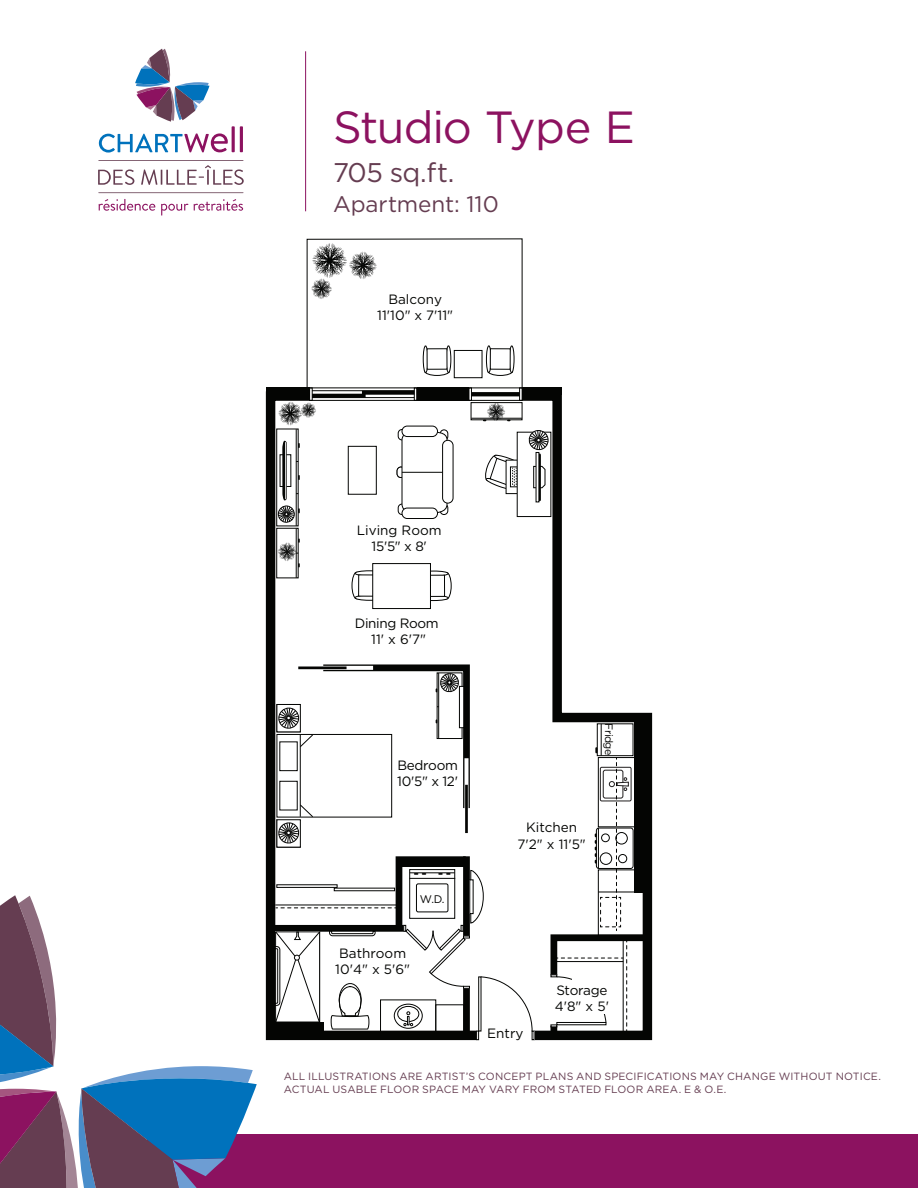
<style>
.page{position:relative;width:918px;height:1188px;background:#fff}
.page>*{position:absolute;margin:0;border:0;box-sizing:border-box;transform-origin:0 0}
.t1{font:45px "Gotham HTF";letter-spacing:-.025em;color:#8c1260}
.t2{font:27px "Gotham HTF";letter-spacing:-.025em;color:#653d51}
.t3{font:22.5px "Gotham HTF";color:#653d51}
.t4{font:13.5px/16.2px "Gotham HTF";color:#040503;text-align:center}
.t5{font:13.5px/16.2px "Gotham HTF";letter-spacing:-.025em;color:#040503;text-align:center}
.t6{font:11.1px "Gotham HTF";color:#050504}
.t7{font:10.8px "Gotham HTF";letter-spacing:-.05em;color:#040503}
.t8{font:10.5px/13.5px "Gotham HTF";letter-spacing:.015em;color:#653d51}
</style>
<div class="page">
<svg style="left:265px;top:391px;width:214px;height:650px"></svg>
<svg style="left:531px;top:395px;width:122px;height:646px"></svg>
<div style="left:266px;top:387px;width:43px;height:8px;background:#040503"></div>
<div style="left:522px;top:387px;width:40px;height:8px;background:#040503"></div>
<div style="left:276px;top:429px;width:23px;height:97px;border:1px solid #040503"></div>
<hr style="left:296px;top:429px;width:1px;height:97px;background:#040503">
<div style="left:276px;top:528px;width:23px;height:50px;border:1px solid #040503"></div>
<hr style="left:296px;top:528px;width:1px;height:50px;background:#040503">
<svg style="left:278px;top:539px;width:22px;height:28px"></svg>
<div style="left:597px;top:723px;width:36px;height:33px;border:1px solid #040503"></div>
<hr style="left:601px;top:724px;width:1px;height:32px;background:#040503">
<div style="left:352px;top:572px;width:9px;height:27px;background:#2d2d2c;border-radius:50%"></div>
<div style="left:355px;top:571px;width:29px;height:5px;background:#fff;border-radius:50%"></div>
<div style="left:355px;top:570px;width:29px;height:6px;border:1px solid #040503;border-radius:50%"></div>
<div style="left:441px;top:572px;width:11px;height:27px;border:1px solid #040503;border-radius:50%"></div>
<div style="left:420px;top:571px;width:28px;height:5px;background:#fff;border-radius:50%"></div>
<div style="left:419px;top:571px;width:29px;height:6px;border:1px solid #040503;border-radius:50%"></div>
<div style="left:373px;top:564px;width:57px;height:45px;background:#fff"></div>
<div style="left:372px;top:563px;width:59px;height:46px;border:1px solid #040503"></div>
<svg style="left:278px;top:238px;width:271px;height:285px"></svg>
<div style="left:414px;top:387px;width:3px;height:14px;border:1px solid #040503"></div>
<div style="left:309px;top:387px;width:108px;height:14px;border:1px solid #040503"></div>
<hr style="left:312px;top:394px;width:54px;height:4px;background:#040503">
<svg style="left:362px;top:391px;width:52px;height:4px"></svg>
<hr style="left:312px;top:397px;width:102px;height:1px;background:#040503">
<hr style="left:312px;top:390px;width:102px;height:1px;background:#040503">
<svg style="left:547px;top:758px;width:103px;height:274px"></svg>
<svg style="left:274px;top:574px;width:261px;height:466px"></svg>
<div style="left:276px;top:884px;width:62px;height:4px;border:1px solid #040503"></div>
<div style="left:572px;top:977px;width:38px;height:37px;background:#fff"></div>
<div style="left:634px;top:722px;width:9px;height:170px;background:#040503"></div>
<div style="left:147px;top:1134px;width:771px;height:54px;background:#8c1260"></div>
<svg style="left:0;top:895px;width:257px;height:293px"></svg>
<hr style="left:305px;top:51px;width:1px;height:160px;background:#8c1260">
<svg style="left:99px;top:133px;width:129px;height:20px"></svg>
<hr style="left:232px;top:126px;width:3px;height:26px;background:#8c1260">
<hr style="left:240px;top:126px;width:3px;height:26px;background:#8c1260">
<svg style="left:135px;top:49px;width:75px;height:73px"></svg>
<svg style="left:99px;top:199px;width:144px;height:17px"></svg>
<svg style="left:99px;top:192px;width:144px;height:1px"></svg>
<svg style="left:99px;top:160px;width:144px;height:25px"></svg>
<h1 class="t1" style="left:333px;top:102px;width:304px">Studio Type E</h1>
<p class="t2" style="left:333px;top:157px;width:123px">705 sq.ft.</p>
<p class="t3" style="left:333px;top:191px;width:167px">Apartment: 110</p>
<p class="t4" style="left:377px;top:291px;width:77px">Balcony<br>11'10" x 7'11"</p>
<p class="t4" style="left:357px;top:522px;width:86px">Living Room<br>15'5" x 8'</p>
<p class="t5" style="left:355px;top:615px;width:85px">Dining Room<br>11' x 6'7"</p>
<p class="t5" style="left:397px;top:757px;width:62px;text-align:left">Bedroom<br>10'5" x 12'</p>
<p class="t6" style="left:420px;top:893px;width:26px">W.D.</p>
<p class="t4" style="left:335px;top:945px;width:76px;text-align:left">Bathroom<br>10'4" x 5'6"</p>
<p class="t7" style="left:615px;top:723px;width:34px;rotate:90deg">Fridge</p>
<p class="t4" style="left:517px;top:819px;width:70px">Kitchen<br>7'2" x 11'5"</p>
<p class="t4" style="left:555px;top:982px;width:56px;text-align:left">Storage<br>4'8" x 5'</p>
<p class="t4" style="left:487px;top:1025px;width:38px">Entry</p>
<p class="t8" style="left:284px;top:1069px;width:599px">ALL ILLUSTRATIONS ARE ARTIST’S CONCEPT PLANS AND SPECIFICATIONS MAY CHANGE WITHOUT NOTICE.<br>ACTUAL USABLE FLOOR SPACE MAY VARY FROM STATED FLOOR AREA. E &amp; O.E.</p>
</div>
